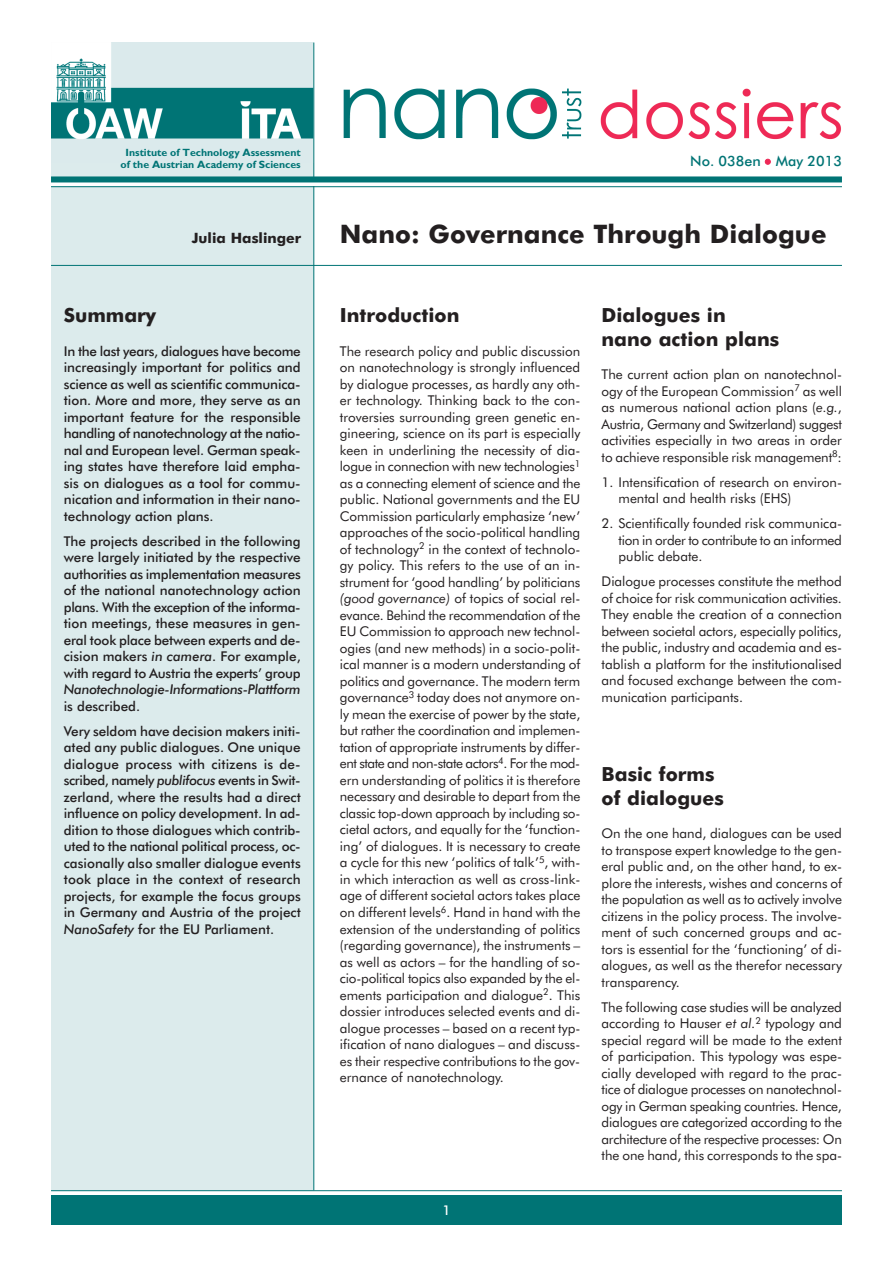
<style>
.page{position:relative;width:893px;height:1263px;background:#fff}
.page>*{position:absolute;margin:0;border:0;box-sizing:border-box;transform-origin:0 0}
.t1{font:700 25.5px "Futura BT";color:#231f20}
.t2{font:700 19.5px/23.4px "Futura BT";color:#231f20}
.t3{font:500 14.25px "Futura BT";color:#007475}
.t4{font:700 14.25px "Futura BT";color:#231f20}
.t5{font:13.5px/16.5px "Futura BT";color:#231f20;text-align:justify}
.t6{font:500 13.5px/16.5px "Futura BT";color:#231f20;text-align:justify}
.t7{font:italic 500 13.5px "Futura BT";letter-spacing:-.015em;color:#231f20}
.t8{font:500 13.5px "Futura BT";color:#fff}
.t9{font:700 10.5px/12px "Gill Sans";color:#007475;text-align:center}
.s1{color:#ee2756}
.s2{font-style:italic}
</style>
<div class="page">
<div style="left:51px;top:43px;width:263px;height:1148px;background:#dcebec"></div>
<img style="left:51px;top:43px;width:790px;height:120px">
<hr style="left:313px;top:43px;width:1px;height:1147px;background:#007475">
<hr style="left:51px;top:1190px;width:791px;height:1px;background:#007475">
<div style="left:51px;top:1195px;width:791px;height:30px;background:#007475"></div>
<svg style="left:51px;top:182px;width:266px;height:4px"></svg>
<hr style="left:51px;top:186px;width:791px;height:1px;background:#007475">
<div style="left:51px;top:176px;width:791px;height:6px;background:#007475"></div>
<hr style="left:51px;top:265px;width:791px;height:1px;background:#007475">
<p class="t9" style="left:121px;top:146px;width:182px">Institute of Technology Assessment of the Austrian Academy of Sciences</p>
<p class="t3" style="left:690px;top:153px;width:153px">No. 038en <span class="s1">•</span> May 2013</p>
<p class="t4" style="left:192px;top:230px;width:111px">Julia Haslinger</p>
<h1 class="t1" style="left:340px;top:219px;width:488px">Nano: Governance Through Dialogue</h1>
<h2 class="t2" style="left:64px;top:304px;width:94px">Summary</h2>
<p class="t6" style="left:64px;top:343px;width:238px">In the last years, dialogues have become increasingly important for politics and science as well as scientific communica&shy;tion. More and more, they serve as an important feature for the responsible handling of nanotechnology at the natio&shy;nal and European level. German speak&shy;ing states have therefore laid empha&shy;sis on dialogues as a tool for commu&shy;nication and information in their nano&shy;technology action plans.</p>
<p class="t6" style="left:64px;top:533px;width:238px">The projects described in the following were largely initiated by the respective authorities as implementation measures of the national nanotechnology action plans. With the exception of the informa&shy;tion meetings, these measures in gen&shy;eral took place between experts and de&shy;cision makers <span class="s2">in camera</span>. For example, with regard to Austria the experts’ group</p>
<p class="t7" style="left:64px;top:681px;width:238px">Nanotechnologie-Informations-Plattform</p>
<p class="t6" style="left:64px;top:693px;width:238px;line-height:25px">is described.<br>Very seldom have decision makers initi-</p>
<p class="t6" style="left:64px;top:739px;width:238px">ated any public dialogues. One unique dialogue process with citizens is de&shy;scribed, namely <span class="s2">publifocus</span> events in Swit&shy;zerland, where the results had a direct influence on policy development. In ad&shy;dition to those dialogues which contrib&shy;uted to the national political process, oc&shy;casionally also smaller dialogue events took place in the context of research projects, for example the focus groups in Germany and Austria of the project <span class="s2">NanoSafety</span> for the EU Parliament.</p>
<h2 class="t2" style="left:340px;top:304px;width:121px">Introduction</h2>
<p class="t5" style="left:340px;top:343px;width:242px">The research policy and public discussion on nanotechnology is strongly influenced by dialogue processes, as hardly any oth&shy;er technology. Thinking back to the con&shy;troversies surrounding green genetic en&shy;gineering, science on its part is especially keen in underlining the necessity of dia&shy;logue in connection with new technologies<sup>1 </sup>as a connecting element of science and the public. National governments and the EU Commission particularly emphasize ‘new’ approaches of the socio-political handling of technology<sup>2</sup> in the context of technolo&shy;gy policy. This refers to the use of an in&shy;strument for ‘good handling’ by politicians <span class="s2">(good governance)</span> of topics of social rel&shy;evance. Behind the recommendation of the EU Commission to approach new technol&shy;ogies (and new methods) in a socio-polit&shy;ical manner is a modern understanding of politics and governance. The modern term governance<sup>3</sup> today does not anymore on&shy;ly mean the exercise of power by the state, but rather the coordination and implemen&shy;tation of appropriate instruments by differ&shy;ent state and non-state actors<sup>4</sup>. For the mod&shy;ern understanding of politics it is therefore necessary and desirable to depart from the classic top-down approach by including so&shy;cietal actors, and equally for the ‘function&shy;ing’ of dialogues. It is necessary to create a cycle for this new ‘politics of talk’<sup>5</sup>, with&shy;in which interaction as well as cross-link&shy;age of different societal actors takes place on different levels<sup>6</sup>. Hand in hand with the extension of the understanding of politics (regarding governance), the instruments – as well as actors – for the handling of so&shy;cio-political topics also expanded by the el&shy;ements participation and dialogue<sup>2</sup>. This dossier introduces selected events and di&shy;alogue processes – based on a recent typ&shy;ification of nano dialogues – and discuss&shy;es their respective contributions to the gov&shy;ernance of nanotechnology.</p>
<p class="t8" style="left:442px;top:1202px;width:10px">1</p>
<h2 class="t2" style="left:602px;top:304px;width:179px">Dialogues in nano action plans</h2>
<p class="t5" style="left:602px;top:366px;width:242px">The current action plan on nanotechnol&shy;ogy of the European Commission<sup>7</sup> as well as numerous national action plans (<span class="s2">e.g.</span>, Austria, Germany and Switzerland) suggest activities especially in two areas in order to achieve responsible risk management<sup>8</sup>:</p>
<p class="t5" style="left:619px;top:474px;width:225px;text-indent:-17px">1. Intensification of research on environ&shy;mental and health risks (EHS)</p>
<p class="t5" style="left:619px;top:515px;width:225px;text-indent:-17px">2. Scientifically founded risk communica&shy;tion in order to contribute to an informed public debate.</p>
<p class="t5" style="left:602px;top:573px;width:242px">Dialogue processes constitute the method of choice for risk communication activities.<br>They enable the creation of a connection between societal actors, especially politics, the public, industry and academia and es&shy;tablish a platform for the institutionalised and focused exchange between the com&shy;munication participants.</p>
<h2 class="t2" style="left:602px;top:763px;width:124px">Basic forms of dialogues</h2>
<p class="t5" style="left:602px;top:825px;width:242px">On the one hand, dialogues can be used to transpose expert knowledge to the gen&shy;eral public and, on the other hand, to ex&shy;plore the interests, wishes and concerns of the population as well as to actively involve citizens in the policy process. The involve&shy;ment of such concerned groups and ac&shy;tors is essential for the ‘functioning’ of di&shy;alogues, as well as the therefor necessary transparency.</p>
<p class="t5" style="left:602px;top:999px;width:242px">The following case studies will be analyzed according to Hauser <span class="s2">et al.</span><sup>2</sup> typology and special regard will be made to the extent of participation. This typology was espe&shy;cially developed with regard to the prac&shy;tice of dialogue processes on nanotechnol&shy;ogy in German speaking countries. Hence, dialogues are categorized according to the architecture of the respective processes: On the one hand, this corresponds to the spa-</p>
</div>
